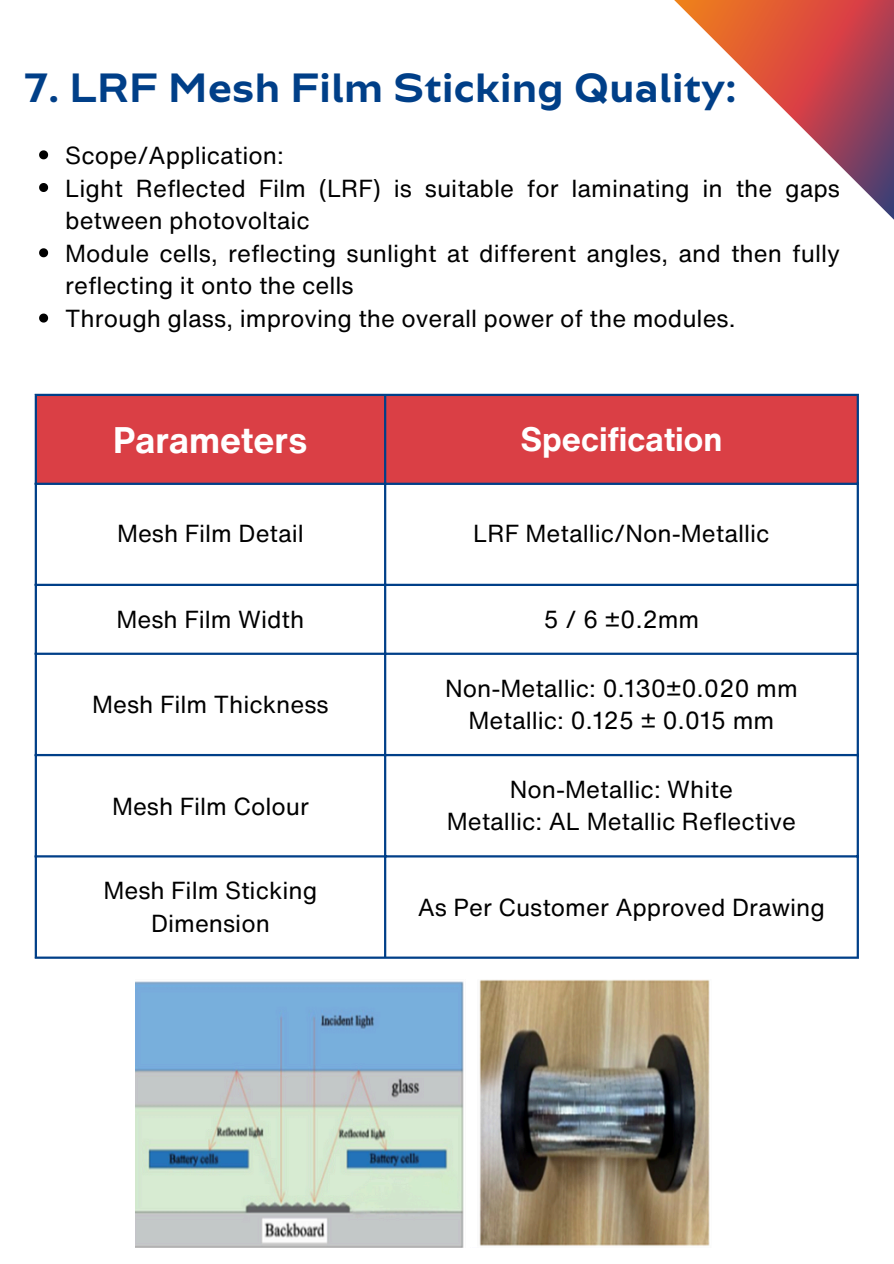
<style>
.page{position:relative;width:894px;height:1264px;background:#fff}
.page>*{position:absolute;margin:0;border:0;box-sizing:border-box;transform-origin:0 0}
.t1{font:700 37.5px "Bw Aleta No 20 DEMO";letter-spacing:.01em;color:#003f88}
.t2{font:700 36px "Helvetica Now Text";color:#fff}
.t3{font:700 33px "Helvetica Now Text";color:#fff}
.t4{font:24px/32.7px "Helvetica Now Text";color:#000}
</style>
<div class="page">
<svg style="left:674px;top:0;width:219px;height:219px"></svg>
<div style="left:37px;top:396px;width:819px;height:86px;background:#da3f45"></div>
<hr style="left:35px;top:396px;width:2px;height:560px;background:#003f88">
<hr style="left:384px;top:396px;width:2px;height:560px;background:#003f88">
<hr style="left:856px;top:396px;width:2px;height:560px;background:#003f88">
<hr style="left:35px;top:394px;width:823px;height:2px;background:#003f88">
<hr style="left:35px;top:482px;width:823px;height:3px;background:#003f88">
<hr style="left:35px;top:583px;width:823px;height:3px;background:#003f88">
<hr style="left:35px;top:652px;width:823px;height:3px;background:#003f88">
<hr style="left:35px;top:754px;width:823px;height:2px;background:#003f88">
<hr style="left:35px;top:855px;width:823px;height:2px;background:#003f88">
<hr style="left:35px;top:956px;width:823px;height:2px;background:#003f88">
<img style="left:136px;top:980px;width:574px;height:267px">
<svg style="left:39px;top:150px;width:9px;height:9px"></svg>
<svg style="left:39px;top:183px;width:9px;height:9px"></svg>
<svg style="left:39px;top:248px;width:9px;height:9px"></svg>
<svg style="left:39px;top:313px;width:9px;height:9px"></svg>
<p class="t1" style="left:24px;top:65px;width:713px">7. LRF Mesh Film Sticking Quality:</p>
<p class="t4" style="left:65px;top:138px;width:220px">Scope/Application:</p>
<p class="t4" style="left:65px;top:171px;width:776px">Light Reflected Film (LRF) is suitable for laminating in the gaps between photovoltaic</p>
<p class="t4" style="left:65px;top:236px;width:776px">Module cells, reflecting sunlight at different angles, and then fully reflecting it onto the cells</p>
<p class="t4" style="left:65px;top:302px;width:671px">Through glass, improving the overall power of the modules.</p>
<p class="t2" style="left:113px;top:413px;width:196px">Parameters</p>
<h1 class="t3" style="left:520px;top:414px;width:203px">Specification</h1>
<p class="t4" style="left:117px;top:517px;width:188px">Mesh Film Detail</p>
<p class="t4" style="left:473px;top:517px;width:298px">LRF Metallic/Non-Metallic</p>
<p class="t4" style="left:117px;top:602px;width:189px">Mesh Film Width</p>
<p class="t4" style="left:543px;top:602px;width:157px">5 / 6 ±0.2mm</p>
<p class="t4" style="left:92px;top:688px;width:238px">Mesh Film Thickness</p>
<p class="t4" style="left:112px;top:789px;width:198px">Mesh Film Colour</p>
<p class="t4" style="left:103px;top:873px;width:215px;text-align:center">Mesh Film Sticking<br>Dimension</p>
<p class="t4" style="left:445px;top:671px;width:354px">Non-Metallic: 0.130±0.020 mm</p>
<p class="t4" style="left:468px;top:703px;width:307px">Metallic: 0.125 ± 0.015 mm</p>
<p class="t4" style="left:509px;top:772px;width:224px">Non-Metallic: White</p>
<p class="t4" style="left:446px;top:805px;width:351px">Metallic: AL Metallic Reflective</p>
<p class="t4" style="left:417px;top:890px;width:408px">As Per Customer Approved Drawing</p>
</div>
